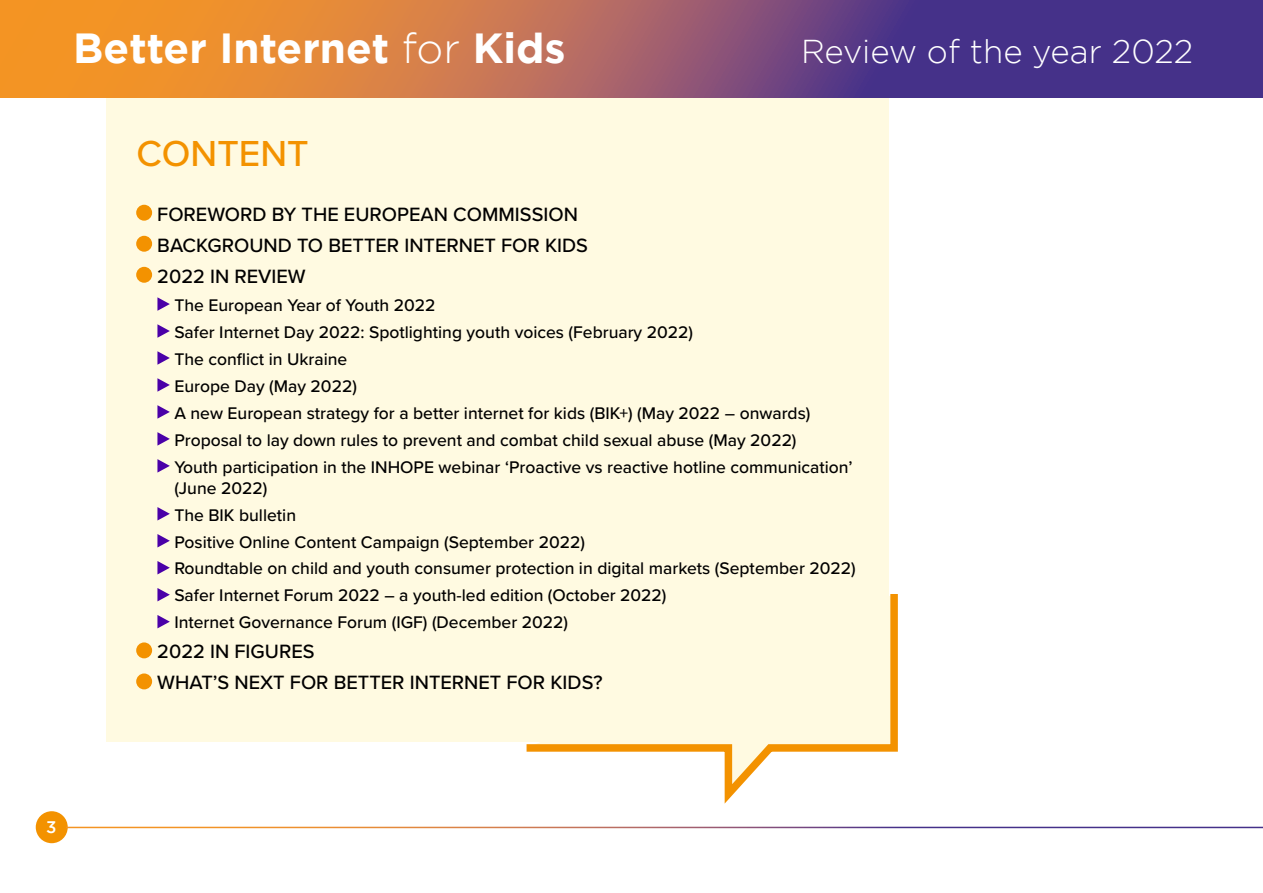
<style>
.page{position:relative;width:1263px;height:893px;background:#fff}
.page>*{position:absolute;margin:0;border:0;box-sizing:border-box;transform-origin:0 0}
.t1{font:700 42px "Gotham";color:#fff}
.t2{font:500 37.5px "Proxima Nova";color:#f39200}
.t3{font:300 33px "Gotham";color:#fff}
.t4{font:500 19.95px "Proxima Nova";color:#000}
.t5{font:500 17.4px/21px "Proxima Nova";color:#000}
.t6{font:500 16.8px "Gotham";color:#fff}
.s1{font-weight:300}
</style>
<div class="page">
<svg style="left:526px;top:594px;width:372px;height:210px"></svg>
<div style="left:106px;top:98px;width:783px;height:644px;background:#fffae1"></div>
<div style="left:136px;top:205px;width:16px;height:16px;background:#f39200;border-radius:50%"></div>
<div style="left:136px;top:236px;width:16px;height:16px;background:#f39200;border-radius:50%"></div>
<div style="left:136px;top:267px;width:16px;height:16px;background:#f39200;border-radius:50%"></div>
<svg style="left:157px;top:297px;width:13px;height:14px"></svg>
<svg style="left:157px;top:324px;width:13px;height:14px"></svg>
<svg style="left:157px;top:351px;width:13px;height:14px"></svg>
<svg style="left:157px;top:378px;width:13px;height:14px"></svg>
<svg style="left:157px;top:405px;width:13px;height:14px"></svg>
<svg style="left:157px;top:432px;width:13px;height:14px"></svg>
<svg style="left:157px;top:459px;width:13px;height:14px"></svg>
<svg style="left:157px;top:507px;width:13px;height:13px"></svg>
<svg style="left:157px;top:534px;width:13px;height:13px"></svg>
<svg style="left:157px;top:561px;width:13px;height:13px"></svg>
<svg style="left:157px;top:588px;width:13px;height:13px"></svg>
<svg style="left:157px;top:615px;width:13px;height:13px"></svg>
<div style="left:136px;top:642px;width:16px;height:16px;background:#f39200;border-radius:50%"></div>
<div style="left:136px;top:673px;width:16px;height:16px;background:#f39200;border-radius:50%"></div>
<svg style="left:0;top:0;width:1263px;height:98px;background:#9c6061"></svg>
<div style="left:36px;top:811px;width:32px;height:32px;background:#f39200;border-radius:50%"></div>
<hr style="left:66px;top:827px;width:1197px;height:1px;background:#fff">
<h1 class="t1" style="left:73px;top:20px;width:494px">Better Internet <span class="s1">for</span> Kids</h1>
<h3 class="t3" style="left:801px;top:30px;width:394px">Review of the year 2022</h3>
<h2 class="t2" style="left:136px;top:125px;width:174px">CONTENT</h2>
<h2 class="t4" style="left:157px;top:199px;width:422px">FOREWORD BY THE EUROPEAN COMMISSION</h2>
<h2 class="t4" style="left:157px;top:230px;width:432px">BACKGROUND TO BETTER INTERNET FOR KIDS</h2>
<h2 class="t4" style="left:157px;top:261px;width:150px">2022 IN REVIEW</h2>
<h2 class="t5" style="left:174px;top:294px;width:263px">The European Year of Youth 2022</h2>
<h2 class="t5" style="left:174px;top:321px;width:520px">Safer Internet Day 2022: Spotlighting youth voices (February 2022)</h2>
<h2 class="t5" style="left:174px;top:348px;width:175px">The conflict in Ukraine</h2>
<h2 class="t5" style="left:174px;top:375px;width:184px">Europe Day (May 2022)</h2>
<h2 class="t5" style="left:174px;top:402px;width:638px">A new European strategy for a better internet for kids (BIK+) (May 2022 – onwards)</h2>
<h2 class="t5" style="left:174px;top:429px;width:624px">Proposal to lay down rules to prevent and combat child sexual abuse (May 2022)</h2>
<h2 class="t5" style="left:174px;top:456px;width:680px">Youth participation in the INHOPE webinar ‘Proactive vs reactive hotline communication’ (June 2022)</h2>
<h2 class="t5" style="left:174px;top:504px;width:123px">The BIK bulletin</h2>
<h2 class="t5" style="left:174px;top:531px;width:412px">Positive Online Content Campaign (September 2022)</h2>
<h2 class="t5" style="left:174px;top:557px;width:683px">Roundtable on child and youth consumer protection in digital markets (September 2022)</h2>
<h2 class="t5" style="left:174px;top:584px;width:494px">Safer Internet Forum 2022 – a youth-led edition (October 2022)</h2>
<h2 class="t5" style="left:174px;top:611px;width:395px">Internet Governance Forum (IGF) (December 2022)</h2>
<h2 class="t4" style="left:157px;top:637px;width:159px">2022 IN FIGURES</h2>
<h2 class="t4" style="left:157px;top:668px;width:447px">WHAT’S NEXT FOR BETTER INTERNET FOR KIDS?</h2>
<p class="t6" style="left:46px;top:816px;width:12px">3</p>
</div>
